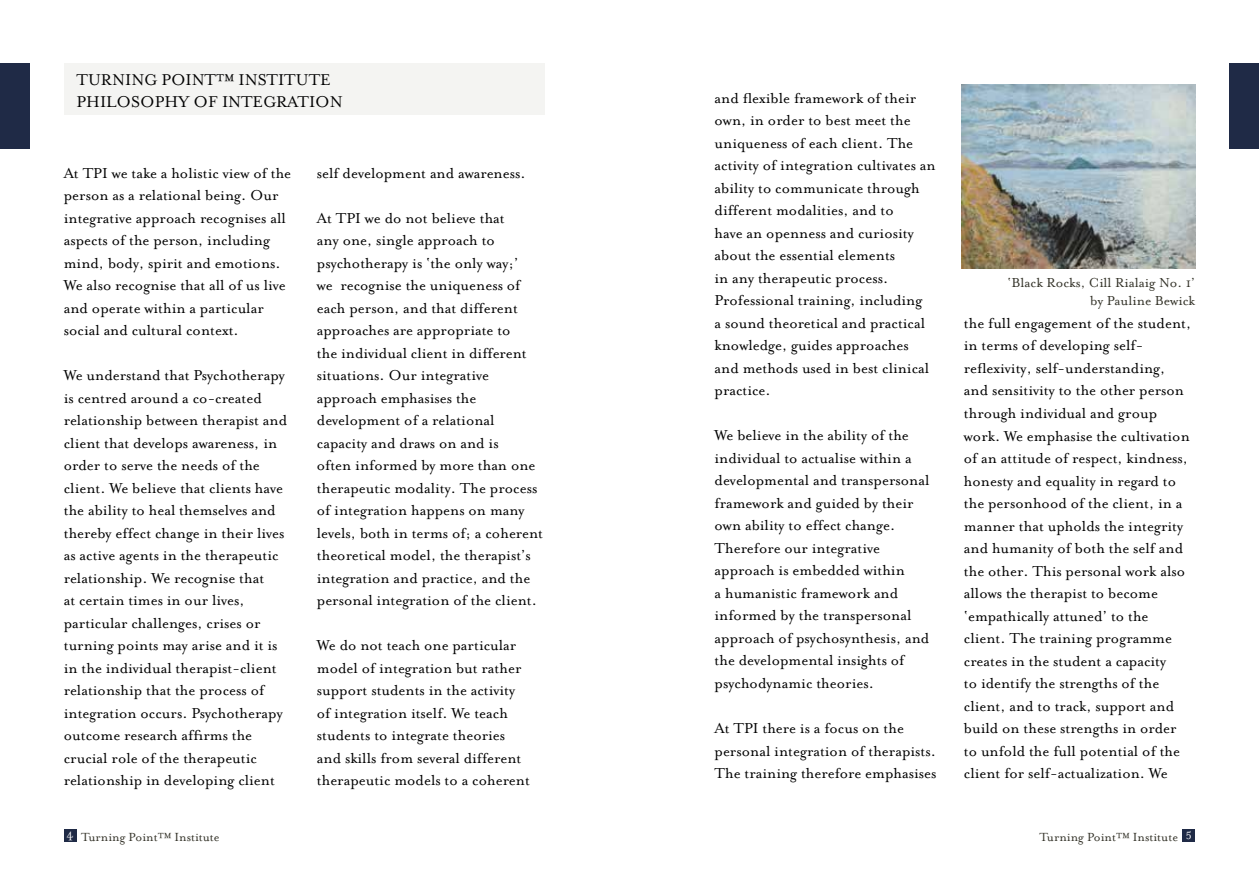
<style>
.page{position:relative;width:1259px;height:893px;background:#fff}
.page>*{position:absolute;margin:0;border:0;box-sizing:border-box;transform-origin:0 0}
.t1{font:18px/21.6px "Mrs Eaves Roman";color:#000}
.t2{font:16.5px/22.5px "Mrs Eaves Roman";color:#000}
.t3{font:15px/18px "Mrs Eaves Roman";color:#333228;text-align:right}
.t4{font:13.5px "Mrs Eaves Roman";color:#333228}
.t5{font:12px "Mrs Eaves Roman";color:#fff}
</style>
<div class="page">
<div style="left:0;top:64px;width:30px;height:85px;background:#1f2a46"></div>
<div style="left:1229px;top:64px;width:30px;height:85px;background:#1f2a46"></div>
<div style="left:1182px;top:829px;width:13px;height:13px;background:#1f2a46"></div>
<div style="left:64px;top:829px;width:12px;height:13px;background:#1f2a46"></div>
<div style="left:64px;top:64px;width:480px;height:51px;background:#f4f4f2"></div>
<img style="left:961px;top:84px;width:234px;height:185px">
<p class="t1" style="left:77px;top:69px;width:268px">TURNING POINT™ INSTITUTE<br>PHILOSOPHY OF INTEGRATION</p>
<p class="t2" style="left:64px;top:162px;width:229px">At TPI we take a holistic view of the person as a relational being. Our integrative approach recognises all aspects of the person, including mind, body, spirit and emotions.<br>We also recognise that all of us live and operate within a particular social and cultural context.</p>
<p class="t2" style="left:64px;top:364px;width:225px">We understand that Psychotherapy is centred around a co-created relationship between therapist and client that develops awareness, in order to serve the needs of the client. We believe that clients have the ability to heal themselves and thereby effect change in their lives as active agents in the therapeutic relationship. We recognise that<br>at certain times in our lives, particular challenges, crises or turning points may arise and it is in the individual therapist-client relationship that the process of integration occurs. Psychotherapy outcome research affirms the crucial role of the therapeutic relationship in developing client</p>
<p class="t2" style="left:317px;top:162px;width:210px">self development and awareness.</p>
<p class="t2" style="left:317px;top:207px;width:228px">At TPI we do not believe that<br>any one, single approach to psychotherapy is ‘the only way;’<br>we recognise the uniqueness of each person, and that different approaches are appropriate to<br>the individual client in different situations. Our integrative approach emphasises the development of a relational capacity and draws on and is<br>often informed by more than one therapeutic modality. The process of integration happens on many levels, both in terms of; a coherent theoretical model, the therapist’s integration and practice, and the personal integration of the client.</p>
<p class="t2" style="left:317px;top:634px;width:215px">We do not teach one particular model of integration but rather support students in the activity of integration itself. We teach students to integrate theories and skills from several different therapeutic models to a coherent</p>
<p class="t2" style="left:714px;top:87px;width:223px">and flexible framework of their own, in order to best meet the uniqueness of each client. The activity of integration cultivates an ability to communicate through different modalities, and to<br>have an openness and curiosity about the essential elements<br>in any therapeutic process.<br>Professional training, including<br>a sound theoretical and practical knowledge, guides approaches and methods used in best clinical practice.</p>
<p class="t2" style="left:714px;top:424px;width:216px">We believe in the ability of the individual to actualise within a developmental and transpersonal framework and guided by their own ability to effect change.<br>Therefore our integrative approach is embedded within<br>a humanistic framework and informed by the transpersonal approach of psychosynthesis, and the developmental insights of psychodynamic theories.</p>
<p class="t2" style="left:714px;top:717px;width:223px">At TPI there is a focus on the personal integration of therapists.<br>The training therefore emphasises</p>
<p class="t3" style="left:1007px;top:274px;width:189px">‘Black Rocks, Cill Rialaig No. 1’ by Pauline Bewick</p>
<p class="t2" style="left:964px;top:312px;width:229px">the full engagement of the student, in terms of developing self&shy;reflexivity, self-understanding, and sensitivity to the other person through individual and group work. We emphasise the cultivation of an attitude of respect, kindness, honesty and equality in regard to the personhood of the client, in a manner that upholds the integrity and humanity of both the self and the other. This personal work also allows the therapist to become ‘empathically attuned’ to the client. The training programme creates in the student a capacity<br>to identify the strengths of the client, and to track, support and build on these strengths in order to unfold the full potential of the client for self-actualization. We</p>
<p class="t4" style="left:66px;top:829px;width:155px"><sup>4</sup> Turning Point™ Institute</p>
<p class="t5" style="left:1186px;top:827px;width:7px">5</p>
<p class="t4" style="left:1039px;top:829px;width:140px">Turning Point™ Institute</p>
</div>
